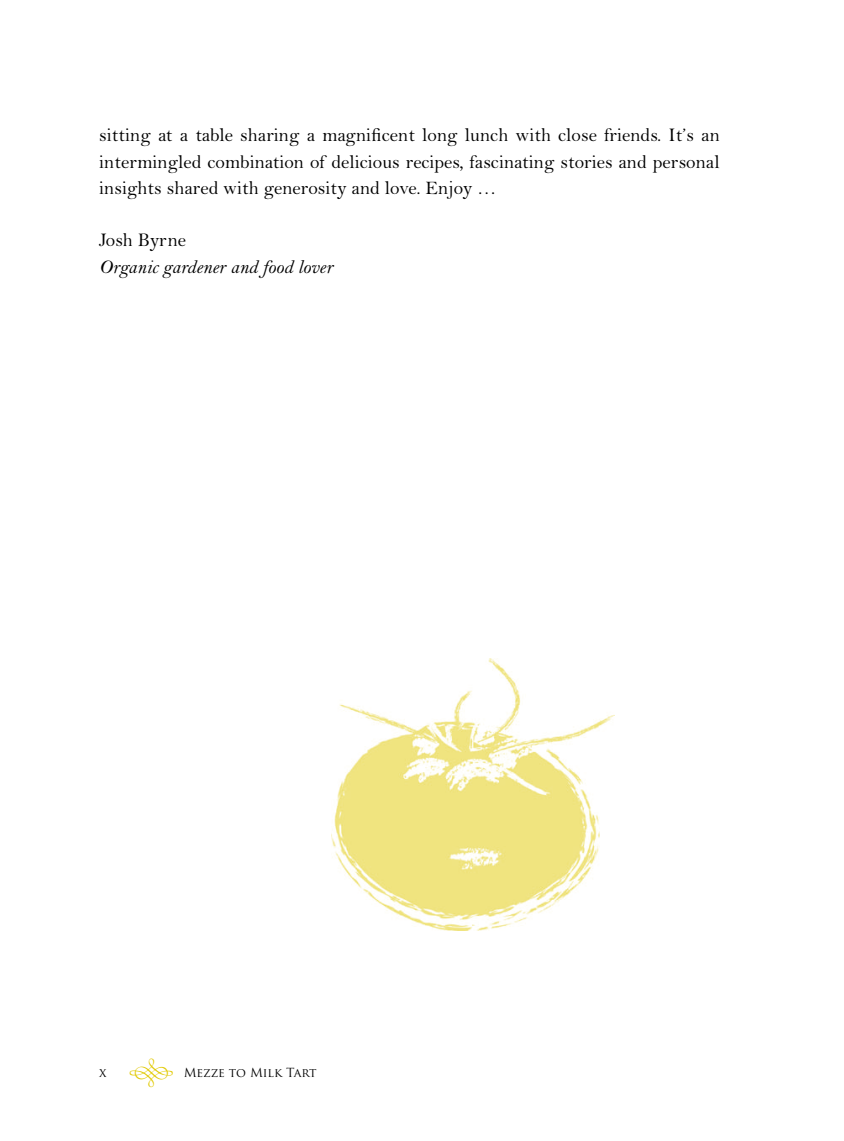
<style>
.page{position:relative;width:844px;height:1141px;background:#fff}
.page>*{position:absolute;margin:0;border:0;box-sizing:border-box;transform-origin:0 0}
.t1{font:31.5px "Calligraphia Latina";color:#e1c900}
.t2{font:19.25px/26.2px "Bell MT Std";color:#000;text-align:justify}
.t3{font:italic 19.25px "Bell MT Std";color:#000}
.t4{font:12.25px "Trajan Pro";color:#000}
</style>
<div class="page">
<img style="left:331px;top:658px;width:283px;height:272px">
<p class="t2" style="left:99px;top:122px;width:622px">sitting at a table sharing a magnificent long lunch with close friends. It’s an intermingled combination of delicious recipes, fascinating stories and personal insights shared with generosity and love. Enjoy …</p>
<p class="t2" style="left:99px;top:227px;width:88px">Josh Byrne</p>
<p class="t3" style="left:99px;top:256px;width:235px">Organic gardener and food lover</p>
<p class="t4" style="left:99px;top:1065px;width:9px">x</p>
<h1 class="t1" style="left:129px;top:1053px;width:46px">k</h1>
<p class="t4" style="left:184px;top:1065px;width:134px">Mezze to Milk Tart</p>
</div>
